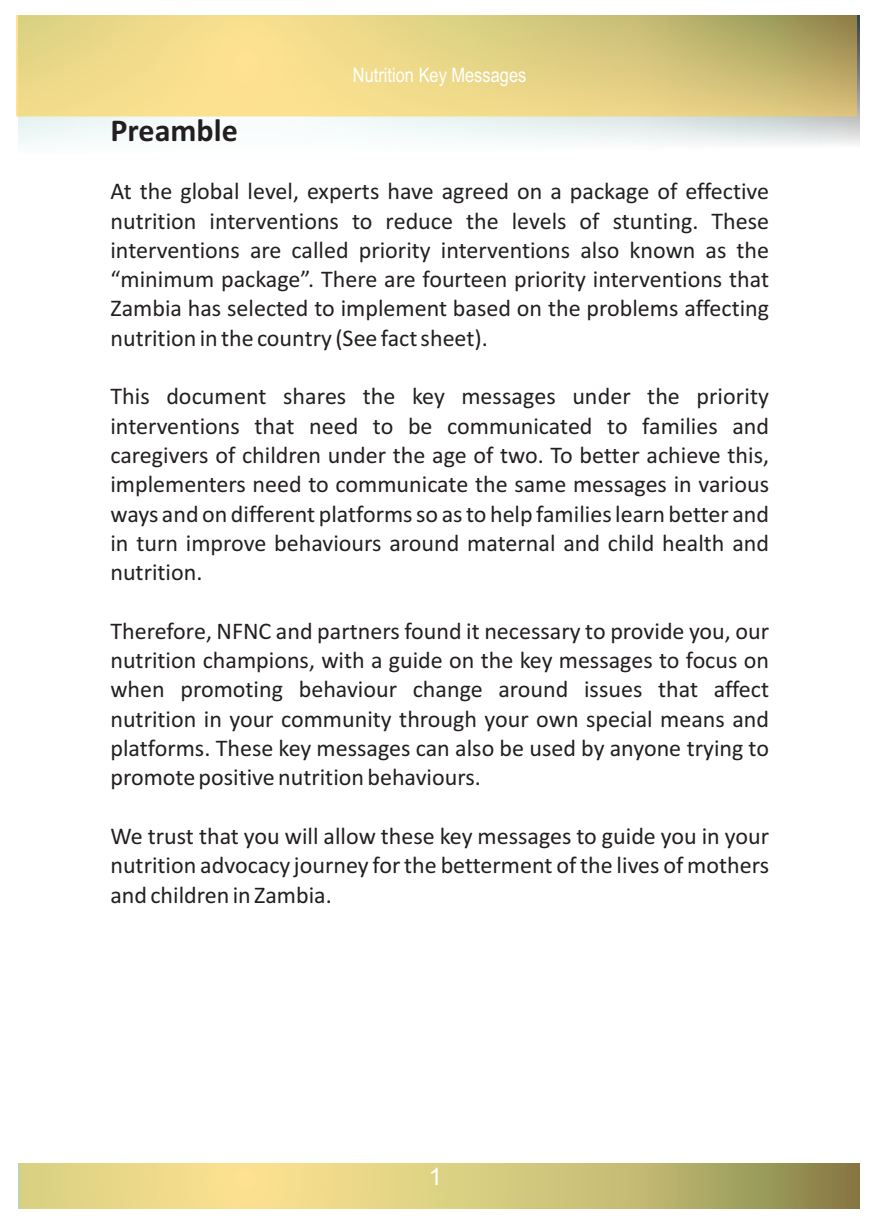
<style>
.page{position:relative;width:876px;height:1227px;background:#fff}
.page>*{position:absolute;margin:0;border:0;box-sizing:border-box;transform-origin:0 0}
.t1{font:700 32px "Calibri";color:#231f20}
.t2{font:24px/29.2px "Calibri";color:#231f20;text-align:justify}
.t3{font:24px "Arial";color:#fff}
.t4{font:20px "Arial Narrow";color:#fff}
</style>
<div class="page">
<img style="left:19px;top:15px;width:840px;height:130px">
<img style="left:16px;top:15px;width:839px;height:101px">
<img style="left:19px;top:1163px;width:839px;height:45px">
<h1 class="t1" style="left:110px;top:117px;width:129px">Preamble</h1>
<p class="t4" style="left:353px;top:67px;width:175px">Nutrition Key Messages</p>
<p class="t2" style="left:110px;top:179px;width:660px">At the global level, experts have agreed on a package of effective nutrition interventions to reduce the levels of stunting. These interventions are called priority interventions also known as the “minimum package”. There are fourteen priority interventions that Zambia has selected to implement based on the problems affecting nutrition in the country (See fact sheet).</p>
<p class="t2" style="left:110px;top:384px;width:660px">This document shares the key messages under the priority interventions that need to be communicated to families and caregivers of children under the age of two. To better achieve this, implementers need to communicate the same messages in various ways and on different platforms so as to help families learn better and in turn improve behaviours around maternal and child health and nutrition.</p>
<p class="t2" style="left:110px;top:618px;width:660px">Therefore, NFNC and partners found it necessary to provide you, our nutrition champions, with a guide on the key messages to focus on when promoting behaviour change around issues that affect nutrition in your community through your own special means and platforms. These key messages can also be used by anyone trying to promote positive nutrition behaviours.</p>
<p class="t2" style="left:110px;top:823px;width:659px">We trust that you will allow these key messages to guide you in your nutrition advocacy journey for the betterment of the lives of mothers and children in Zambia.</p>
<p class="t3" style="left:428px;top:1167px;width:15px">1</p>
</div>
